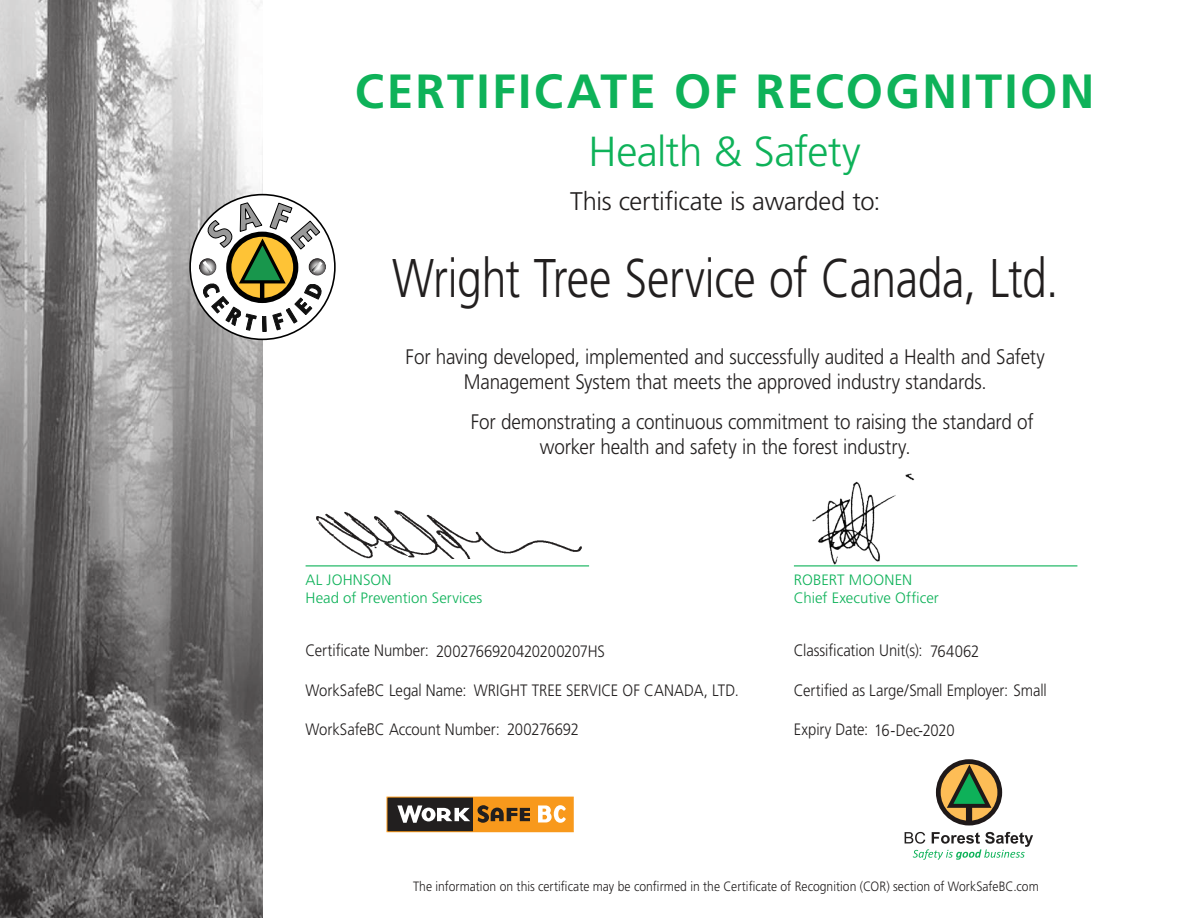
<style>
.page{position:relative;width:1188px;height:918px;background:#fff}
.page>*{position:absolute;margin:0;border:0;box-sizing:border-box;transform-origin:0 0}
.t1{font:300 54.45px "Frutiger LT Std";letter-spacing:-.01em;color:#221f1f;scale:.82 1}
.t2{font:700 48px "Frutiger LT Std";letter-spacing:.045em;color:#0eb259}
.t3{font:300 42px "Frutiger LT Std";letter-spacing:-.015em;color:#0eb259}
.t4{font:300 25.5px "Frutiger LT Std";letter-spacing:-.015em;color:#221f1f}
.t5{font:300 21px/25.2px "Frutiger LT Std";letter-spacing:-.01em;color:#221f1f;text-align:center;scale:.9 1}
.t6{font:300 16.5px "Frutiger LT Std";letter-spacing:-.005em;color:#221f1f;scale:.9 1}
.t7{font:300 15px/18px "Frutiger LT Std";color:#0eb259}
.t8{font:300 13.5px "Frutiger LT Std";letter-spacing:.005em;color:#221f1f;scale:.9 1}
</style>
<div class="page">
<img style="left:0;top:0;width:263px;height:918px">
<svg style="left:190px;top:195px;width:145px;height:144px"></svg>
<svg style="left:199px;top:258px;width:18px;height:18px"></svg>
<svg style="left:308px;top:258px;width:18px;height:18px"></svg>
<svg style="left:202px;top:202px;width:121px;height:130px"></svg>
<div style="left:387px;top:797px;width:86px;height:35px;background:#221f1f"></div>
<div style="left:473px;top:797px;width:100px;height:35px;background:#f8991c"></div>
<svg style="left:397px;top:805px;width:73px;height:18px"></svg>
<svg style="left:478px;top:805px;width:52px;height:18px"></svg>
<svg style="left:538px;top:805px;width:28px;height:18px"></svg>
<div style="left:387px;top:797px;width:187px;height:35px;border:1px solid #f8991c"></div>
<svg style="left:938px;top:762px;width:62px;height:61px"></svg>
<div style="left:936px;top:759px;width:66px;height:66px;border:5px solid #1f1919;border-radius:50%"></div>
<svg style="left:944px;top:763px;width:51px;height:47px;background:#8a8b49"></svg>
<div style="left:966px;top:807px;width:6px;height:15px;background:#1f1919"></div>
<svg style="left:905px;top:832px;width:128px;height:28px"></svg>
<hr style="left:306px;top:565px;width:283px;height:1px;background:#0eb259">
<hr style="left:794px;top:565px;width:283px;height:1px;background:#0eb259">
<img style="left:795px;top:473px;width:140px;height:94px">
<img style="left:316px;top:510px;width:266px;height:48px">
<h2 class="t2" style="left:355px;top:64px;width:741px">CERTIFICATE OF RECOGNITION</h2>
<h3 class="t3" style="left:589px;top:134px;width:274px">Health &amp; Safety</h3>
<p class="t4" style="left:570px;top:191px;width:312px">This certificate is awarded to:</p>
<h1 class="t1" style="left:392px;top:255px;width:814px">Wright Tree Service of Canada, Ltd.</h1>
<p class="t5" style="left:406px;top:346px;width:712px">For having developed, implemented and successfully audited a Health and Safety<br>Management System that meets the approved industry standards.</p>
<p class="t5" style="left:540px;top:410px;width:550px;text-align:left;text-indent:-69px">For demonstrating a continuous commitment to raising the standard of worker health and safety in the forest industry.</p>
<p class="t7" style="left:306px;top:572px;width:178px">AL JOHNSON<br>Head of Prevention Services</p>
<p class="t6" style="left:306px;top:644px;width:334px">Certificate Number: 2002766920420200207HS</p>
<p class="t6" style="left:306px;top:683px;width:483px">WorkSafeBC Legal Name: WRIGHT TREE SERVICE OF CANADA, LTD.</p>
<p class="t6" style="left:306px;top:723px;width:305px">WorkSafeBC Account Number: 200276692</p>
<p class="t7" style="left:794px;top:572px;width:146px">ROBERT MOONEN<br>Chief Executive Officer</p>
<p class="t6" style="left:794px;top:644px;width:208px">Classification Unit(s): 764062</p>
<p class="t6" style="left:794px;top:683px;width:283px">Certified as Large / Small Employer: Small</p>
<p class="t6" style="left:794px;top:723px;width:180px">Expiry Date: 16-Dec-2020</p>
<p class="t8" style="left:413px;top:880px;width:697px">The information on this certificate may be confirmed in the Certificate of Recognition (COR) section of WorkSafeBC.com</p>
</div>
